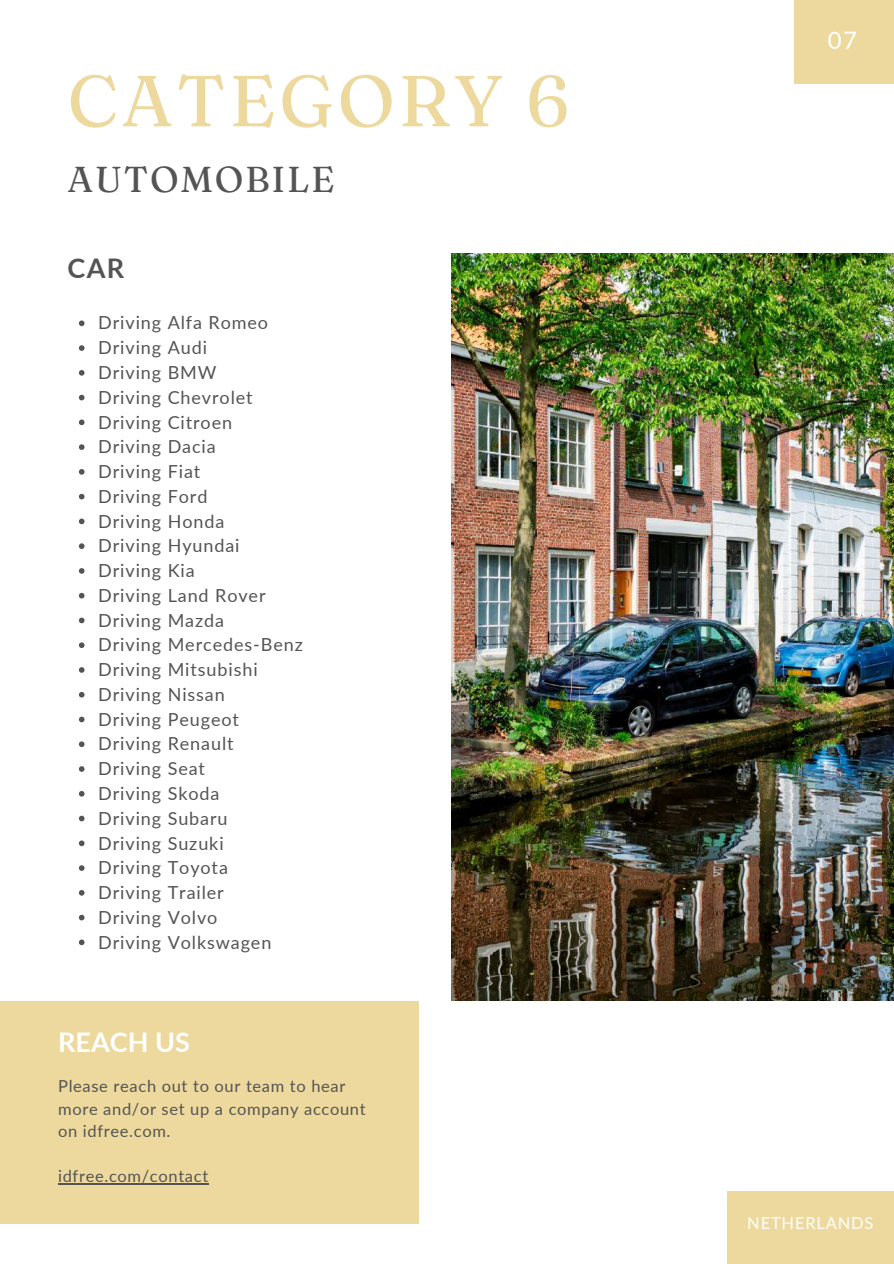
<style>
.page{position:relative;width:894px;height:1264px;background:#fff}
.page>*{position:absolute;margin:0;border:0;box-sizing:border-box;transform-origin:0 0}
.t1{font:72px "Fraunces 9 pt";letter-spacing:.05em;color:#edd99d}
.t2{font:36px "Fraunces 9 pt";letter-spacing:.05em;color:#545454}
.t3{font:700 27px "Lato";color:#fff}
.t4{font:700 27px "Lato";color:#545454}
.t5{font:24px "Lato";color:#fff}
.t6{font:18px/24.8px "Lato";letter-spacing:.05em;color:#545454}
.t7{font:16.5px/22.5px "Lato";letter-spacing:.04em;color:#545454}
.t8{font:16.5px "Lato";letter-spacing:.05em;color:#fff}
</style>
<div class="page">
<div style="left:727px;top:1191px;width:166px;height:72px;background:#edd99d"></div>
<div style="left:793px;top:0;width:100px;height:83px;background:#edd99d"></div>
<img style="left:451px;top:253px;width:442px;height:747px">
<svg style="left:79px;top:320px;width:5px;height:6px"></svg>
<svg style="left:79px;top:345px;width:5px;height:6px"></svg>
<svg style="left:79px;top:370px;width:5px;height:5px"></svg>
<svg style="left:79px;top:395px;width:5px;height:5px"></svg>
<svg style="left:79px;top:419px;width:5px;height:6px"></svg>
<svg style="left:79px;top:444px;width:5px;height:6px"></svg>
<svg style="left:79px;top:469px;width:5px;height:5px"></svg>
<svg style="left:79px;top:494px;width:5px;height:5px"></svg>
<svg style="left:79px;top:518px;width:5px;height:6px"></svg>
<svg style="left:79px;top:543px;width:5px;height:6px"></svg>
<svg style="left:79px;top:568px;width:5px;height:5px"></svg>
<svg style="left:79px;top:593px;width:5px;height:5px"></svg>
<svg style="left:79px;top:617px;width:5px;height:6px"></svg>
<svg style="left:79px;top:642px;width:5px;height:6px"></svg>
<svg style="left:79px;top:667px;width:5px;height:5px"></svg>
<svg style="left:79px;top:692px;width:5px;height:5px"></svg>
<svg style="left:79px;top:716px;width:5px;height:6px"></svg>
<svg style="left:79px;top:741px;width:5px;height:6px"></svg>
<svg style="left:79px;top:766px;width:5px;height:5px"></svg>
<svg style="left:79px;top:791px;width:5px;height:5px"></svg>
<svg style="left:79px;top:815px;width:5px;height:6px"></svg>
<svg style="left:79px;top:840px;width:5px;height:6px"></svg>
<svg style="left:79px;top:865px;width:5px;height:5px"></svg>
<svg style="left:79px;top:890px;width:5px;height:5px"></svg>
<svg style="left:79px;top:914px;width:5px;height:6px"></svg>
<svg style="left:79px;top:939px;width:5px;height:6px"></svg>
<div style="left:0;top:1001px;width:418px;height:223px;background:#edd99d"></div>
<hr style="left:58px;top:1183px;width:84px;height:1px;background:#545454">
<hr style="left:142px;top:1183px;width:67px;height:1px;background:#545454">
<h1 class="t1" style="left:68px;top:56px;width:503px">CATEGORY 6</h1>
<h2 class="t2" style="left:68px;top:156px;width:268px">AUTOMOBILE</h2>
<h3 class="t4" style="left:68px;top:252px;width:58px">CAR</h3>
<p class="t6" style="left:98px;top:310px;width:206px">Driving Alfa Romeo<br>Driving Audi<br>Driving BMW<br>Driving Chevrolet<br>Driving Citroen<br>Driving Dacia<br>Driving Fiat<br>Driving Ford<br>Driving Honda<br>Driving Hyundai<br>Driving Kia<br>Driving Land Rover<br>Driving Mazda<br>Driving Mercedes-Benz<br>Driving Mitsubishi<br>Driving Nissan<br>Driving Peugeot<br>Driving Renault<br>Driving Seat<br>Driving Skoda<br>Driving Subaru<br>Driving Suzuki<br>Driving Toyota<br>Driving Trailer<br>Driving Volvo<br>Driving Volkswagen</p>
<h3 class="t3" style="left:58px;top:1024px;width:133px">REACH US</h3>
<p class="t7" style="left:58px;top:1074px;width:309px">Please reach out to our team to hear more and/or set up a company account on idfree.com.</p>
<p class="t7" style="left:58px;top:1164px;width:152px">idfree.com/contact</p>
<h3 class="t5" style="left:827px;top:25px;width:31px">07</h3>
<p class="t8" style="left:747px;top:1212px;width:128px">NETHERLANDS</p>
</div>
